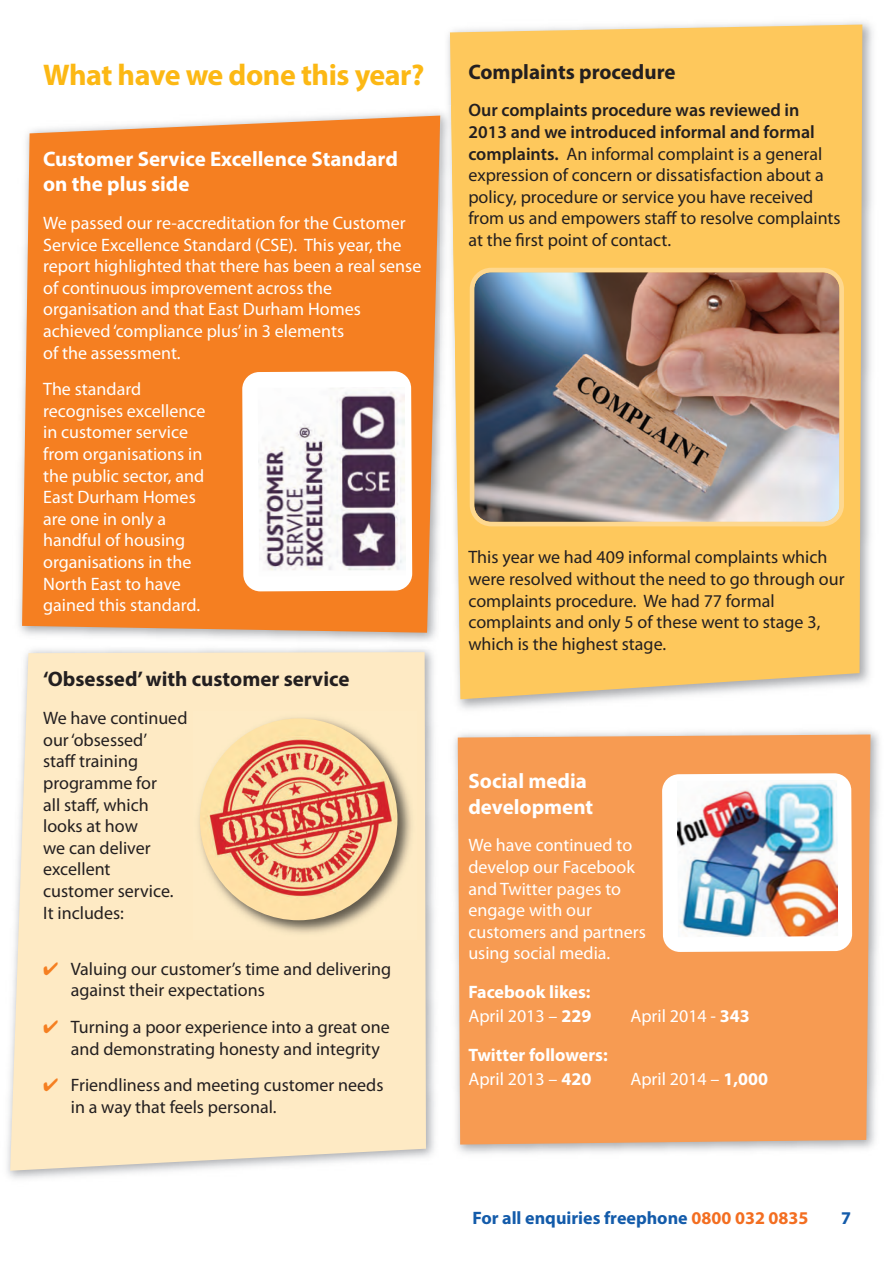
<style>
.page{position:relative;width:893px;height:1263px;background:#fff}
.page>*{position:absolute;margin:0;border:0;box-sizing:border-box;transform-origin:0 0}
.t1{font:30px "Myriad Pro Bold OV WFKJYB";letter-spacing:-.015em;color:#fcb814}
.t2{font:21px/25.2px "Myriad Pro Bold OV WFKJYB";color:#fff}
.t3{font:21px "Myriad Pro Bold OV WFKJYB";color:#231f20}
.t4{font:18px/21.6px "Myriad Pro";color:#231f20}
.t5{font:18px/21.6px "Myriad Pro";color:#fff}
.t6{font:18px "Myriad Pro Bold OV WFKJYB";color:#135baa}
.t7{font:18px "Myriad Pro Bold OV WFKJYB";color:#fff}
.s1{color:#f57f21}
.s2{font-weight:600}
.s3{font-family:"Myriad Pro Bold OV WFKJYB"}
.s4{color:#f36e21}
</style>
<div class="page">
<img style="left:454px;top:730px;width:425px;height:424px">
<div style="left:456px;top:732px;width:414px;height:414px;background:#f79b52"></div>
<img style="left:447px;top:21px;width:426px;height:688px">
<div style="left:450px;top:25px;width:412px;height:674px;background:#fec85c"></div>
<img style="left:440px;top:106px;width:15px;height:543px">
<img style="left:451px;top:106px;width:5px;height:235px">
<svg style="left:22px;top:113px;width:418px;height:520px;background:#f48831"></svg>
<img style="left:7px;top:640px;width:437px;height:539px">
<img style="left:440px;top:649px;width:4px;height:66px">
<img style="left:12px;top:640px;width:428px;height:9px">
<svg style="left:440px;top:642px;width:4px;height:7px"></svg>
<svg style="left:10px;top:650px;width:418px;height:523px;background:#fce9c6"></svg>
<svg style="left:242px;top:371px;width:170px;height:220px"></svg>
<img style="left:258px;top:387px;width:148px;height:189px">
<img style="left:193px;top:712px;width:224px;height:228px">
<img style="left:200px;top:719px;width:197px;height:201px;border-radius:50%">
<img style="left:470px;top:268px;width:374px;height:258px">
<svg style="left:662px;top:773px;width:190px;height:179px"></svg>
<img style="left:677px;top:780px;width:161px;height:157px">
<h1 class="t1" style="left:43px;top:57px;width:383px">What have we done this year?</h1>
<p class="t2" style="left:43px;top:146px;width:356px">Customer Service Excellence Standard on the plus side</p>
<p class="t5" style="left:43px;top:212px;width:380px">We passed our re-accreditation for the Customer Service Excellence Standard (CSE). This year, the report highlighted that there has been a real sense of continuous improvement across the organisation and that East Durham Homes achieved‘compliance plus’in 3 elements<br>of the assessment.</p>
<p class="t5" style="left:43px;top:378px;width:164px">The standard recognises excellence in customer service from organisations in the public sector, and<br>East Durham Homes are one in only a handful of housing organisations in the<br>North East to have gained this standard.</p>
<p class="t3" style="left:43px;top:667px;width:308px">‘Obsessed’with customer service</p>
<p class="t4" style="left:43px;top:707px;width:146px">We have continued our‘obsessed’<br>staff training programme for<br>all staff, which looks at how<br>we can deliver excellent<br>customer service.<br>It includes:</p>
<p class="t4" style="left:71px;top:957px;width:322px;text-indent:-28px"><span class="s1">✔</span> Valuing our customer’s time and delivering against their expectations</p>
<p class="t4" style="left:71px;top:1016px;width:320px;text-indent:-28px"><span class="s1">✔</span> Turning a poor experience into a great one and demonstrating honesty and integrity</p>
<p class="t4" style="left:71px;top:1074px;width:314px;text-indent:-28px"><span class="s1">✔</span> Friendliness and meeting customer needs in a way that feels personal.</p>
<p class="t3" style="left:468px;top:59px;width:209px">Complaints procedure</p>
<p class="t4" style="left:468px;top:99px;width:374px"><span class="s2">Our complaints procedure was reviewed in 2013 and we introduced informal and formal complaints.</span> An informal complaint is a general expression of concern or dissatisfaction about a policy, procedure or service you have received from us and empowers staff to resolve complaints at the first point of contact.</p>
<p class="t4" style="left:468px;top:546px;width:378px">This year we had 409 informal complaints which were resolved without the need to go through our complaints procedure. We had 77 formal complaints and only 5 of these went to stage 3, which is the highest stage.</p>
<p class="t2" style="left:468px;top:768px;width:126px">Social media development</p>
<p class="t5" style="left:468px;top:834px;width:179px">We have continued to develop our Facebook and Twitter pages to engage with our customers and partners using social media.</p>
<p class="t7" style="left:468px;top:981px;width:124px">Facebook likes:</p>
<p class="t5" style="left:468px;top:1005px;width:124px">April 2013 – <span class="s3">229</span></p>
<p class="t5" style="left:630px;top:1005px;width:121px">April 2014 - <span class="s3">343</span></p>
<p class="t7" style="left:468px;top:1044px;width:141px">Twitter followers:</p>
<p class="t5" style="left:468px;top:1068px;width:124px">April 2013 – <span class="s3">420</span></p>
<p class="t5" style="left:630px;top:1068px;width:139px">April 2014 – <span class="s3">1,000</span></p>
<p class="t6" style="left:472px;top:1207px;width:338px">For all enquiries freephone <span class="s4">0800 032 0835</span></p>
<p class="t6" style="left:841px;top:1207px;width:11px">7</p>
</div>
